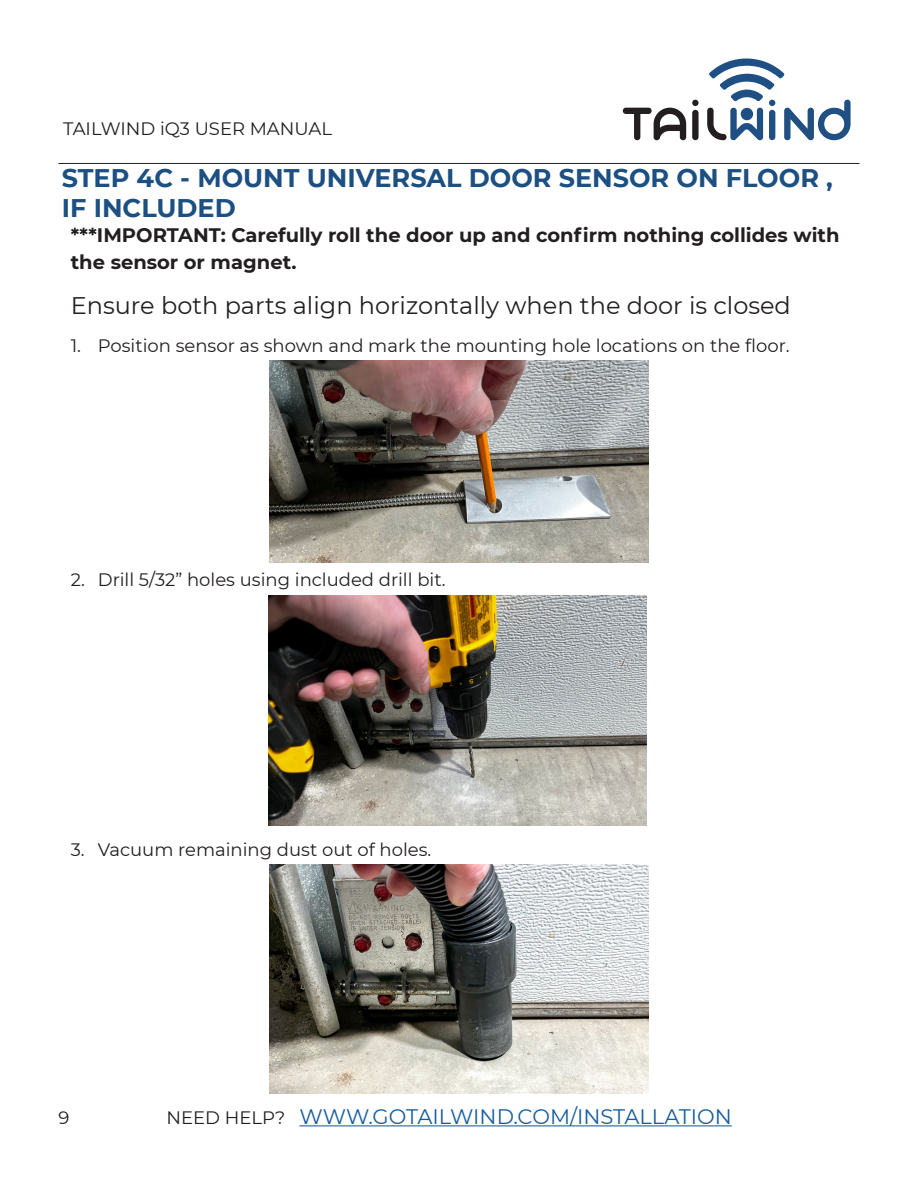
<style>
.page{position:relative;width:918px;height:1188px;background:#fff}
.page>*{position:absolute;margin:0;border:0;box-sizing:border-box;transform-origin:0 0}
.Large{font:700 25.5px/30.6px "Montserrat";color:#1c4f82}
._03_-_Body_Text{font:24px "Montserrat";color:#231f20}
.t1{font:21px "Montserrat";color:#175d9e}
._03_-_Body_Text-2{font:700 19.5px/27px "Montserrat";color:#231f20}
.t2{font:18px "Montserrat";color:#231f20}
.s1{font-size:18px;color:#231f20}
</style>
<div class="page">
<hr style="left:299px;top:1125px;width:433px;height:1px;background:#175d9e">
<svg style="left:623px;top:108px;width:63px;height:32px"></svg>
<svg style="left:692px;top:100px;width:7px;height:40px"></svg>
<svg style="left:707px;top:58px;width:144px;height:82px"></svg>
<hr style="left:58px;top:163px;width:802px;height:1px;background:#231f20">
<img style="left:270px;top:361px;width:378px;height:201px">
<img style="left:268px;top:596px;width:379px;height:230px">
<img style="left:270px;top:865px;width:378px;height:229px">
<p class="t2" style="left:63px;top:116px;width:271px">TAILWIND iQ3 USER MANUAL</p>
<p class="Large" style="left:62px;top:161px;width:773px">STEP 4C - MOUNT UNIVERSAL DOOR SENSOR ON FLOOR ,<br>IF INCLUDED</p>
<p class="_03_-_Body_Text-2" style="left:71px;top:221px;width:770px">***IMPORTANT: Carefully roll the door up and confirm nothing collides with the sensor or magnet.</p>
<p class="_03_-_Body_Text" style="left:71px;top:289px;width:722px">Ensure both parts align horizontally when the door is closed</p>
<p class="t2" style="left:71px;top:333px;width:720px">1. Position sensor as shown and mark the mounting hole locations on the floor.</p>
<p class="t2" style="left:71px;top:567px;width:376px">2. Drill 5/32” holes using included drill bit.</p>
<p class="t2" style="left:71px;top:837px;width:362px">3. Vacuum remaining dust out of holes.</p>
<p class="t2" style="left:58px;top:1106px;width:12px">9</p>
<p class="t1" style="left:166px;top:1102px;width:567px"><span class="s1">NEED HELP?</span> WWW.GOTAILWIND.COM/INSTALLATION</p>
</div>
